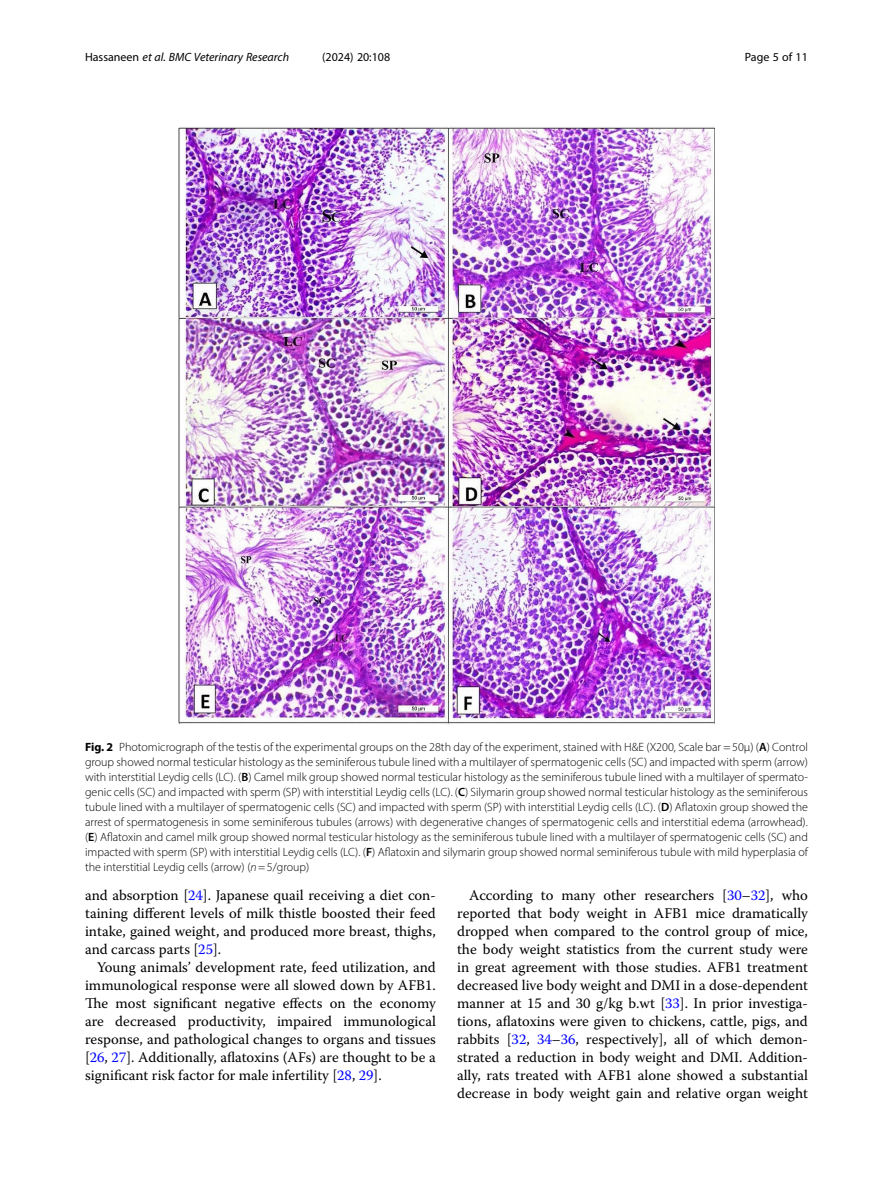
<style>
.page{position:relative;width:893px;height:1191px;background:#fff}
.page>*{position:absolute;margin:0;border:0;box-sizing:border-box;transform-origin:0 0}
.Body_Text_Indent{font:14.7px/18px "Warnock Pro";color:#000;text-align:justify}
.Body_Text{font:14.7px/18px "Warnock Pro";color:#000;text-align:justify}
.Figure_Caption{font:300 12px/15px "Myriad Pro";color:#000;text-align:justify}
.t1{font:italic 12px "Myriad Pro";color:#000}
.t2{font:12px "Myriad Pro";color:#000}
.s1{font-style:normal}
.s2{font-weight:700}
.s3{font-weight:600}
.s4{font-style:italic}
.s5{color:#00f}
</style>
<div class="page">
<img style="left:179px;top:126px;width:535px;height:598px">
<p class="t1" style="left:85px;top:50px;width:206px"><span class="s1">Hassaneen</span> et al. BMC Veterinary Research</p>
<p class="t2" style="left:322px;top:50px;width:70px">(2024) 20:108</p>
<p class="t2" style="left:745px;top:50px;width:65px">Page 5 of 11</p>
<p class="Figure_Caption" style="left:85px;top:739px;width:724px"><span class="s2">Fig. 2</span> Photomicrograph of the testis of the experimental groups on the 28th day of the experiment, stained with H&amp;E (X200, Scale bar =50µ) (<span class="s3">A</span>) Control group showed normal testicular histology as the seminiferous tubule lined with a multilayer of spermatogenic cells (SC) and impacted with sperm (arrow) with interstitial Leydig cells (LC). (<span class="s3">B</span>) Camel milk group showed normal testicular histology as the seminiferous tubule lined with a multilayer of spermato&shy;genic cells (SC) and impacted with sperm (SP) with interstitial Leydig cells (LC). (<span class="s3">C</span>) Silymarin group showed normal testicular histology as the seminiferous tubule lined with a multilayer of spermatogenic cells (SC) and impacted with sperm (SP) with interstitial Leydig cells (LC). (<span class="s3">D</span>) Aflatoxin group showed the arrest of spermatogenesis in some seminiferous tubules (arrows) with degenerative changes of spermatogenic cells and interstitial edema (arrowhead). (<span class="s3">E</span>) Aflatoxin and camel milk group showed normal testicular histology as the seminiferous tubule lined with a multilayer of spermatogenic cells (SC) and impacted with sperm (SP) with interstitial Leydig cells (LC). (<span class="s3">F</span>) Aflatoxin and silymarin group showed normal seminiferous tubule with mild hyperplasia of the interstitial Leydig cells (arrow) (<span class="s4">n</span>=5/group)</p>
<p class="Body_Text" style="left:85px;top:886px;width:352px">and absorption [<span class="s5">24</span>]. Japanese quail receiving a diet con&shy;taining different levels of milk thistle boosted their feed intake, gained weight, and produced more breast, thighs, and carcass parts [<span class="s5">25</span>].</p>
<p class="Body_Text_Indent" style="left:85px;top:958px;width:352px;text-indent:12px">Young animals’ development rate, feed utilization, and immunological response were all slowed down by AFB1.<br>The most significant negative effects on the economy are decreased productivity, impaired immunological response, and pathological changes to organs and tissues [<span class="s5">26</span>, <span class="s5">27</span>]. Additionally, aflatoxins (AFs) are thought to be a significant risk factor for male infertility [<span class="s5">28</span>, <span class="s5">29</span>].</p>
<p class="Body_Text_Indent" style="left:457px;top:886px;width:352px;text-indent:12px">According to many other researchers [<span class="s5">30</span>–<span class="s5">32</span>], who reported that body weight in AFB1 mice dramatically dropped when compared to the control group of mice, the body weight statistics from the current study were in great agreement with those studies. AFB1 treatment decreased live body weight and DMI in a dose-dependent manner at 15 and 30 g/kg b.wt [<span class="s5">33</span>]. In prior investiga&shy;tions, aflatoxins were given to chickens, cattle, pigs, and rabbits [<span class="s5">32</span>, <span class="s5">34</span>–<span class="s5">36</span>, respectively], all of which demon&shy;strated a reduction in body weight and DMI. Addition&shy;ally, rats treated with AFB1 alone showed a substantial decrease in body weight gain and relative organ weight</p>
</div>
